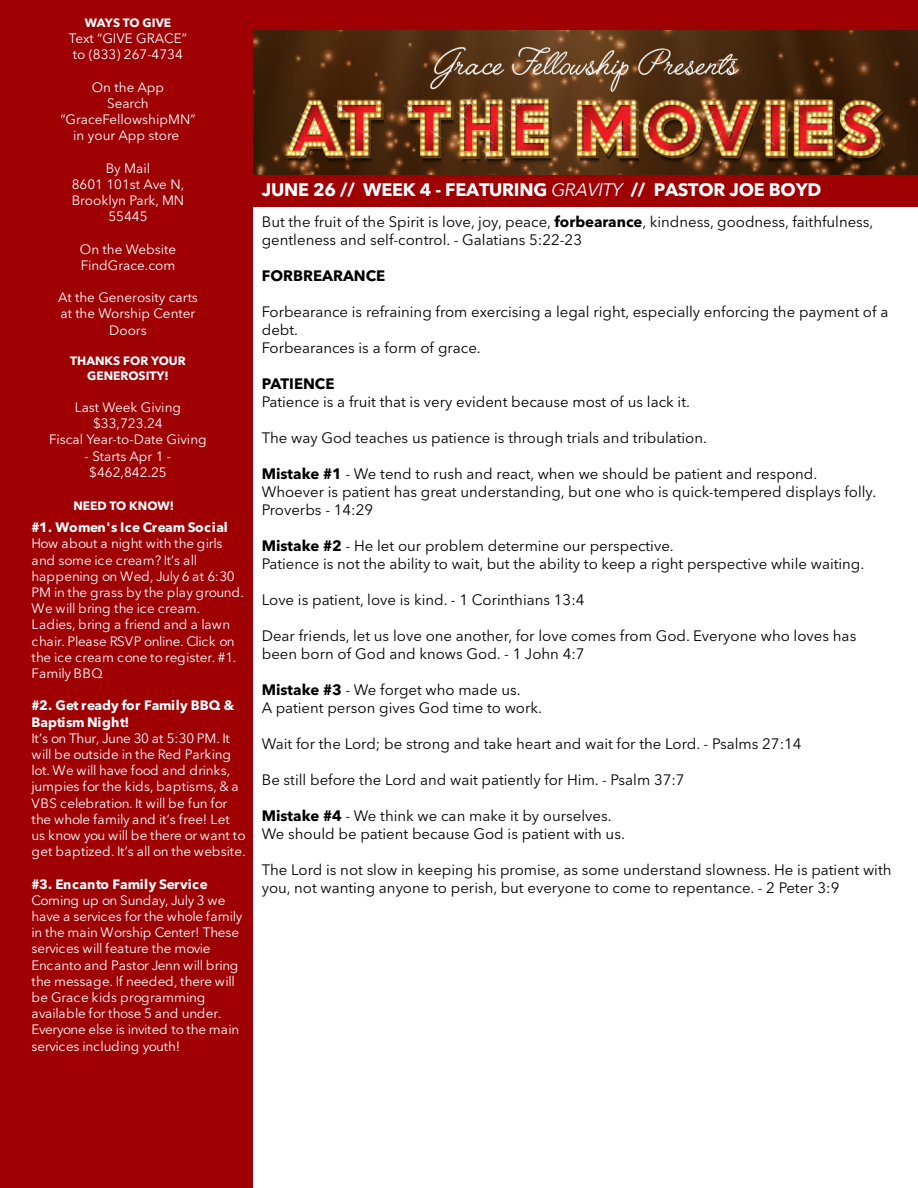
<style>
.page{position:relative;width:918px;height:1188px;background:#fff}
.page>*{position:absolute;margin:0;border:0;box-sizing:border-box;transform-origin:0 0}
.t1{font:700 18px "Avenir Next LT Pro";letter-spacing:-.015em;color:#fff}
.t2{font:15px/18px "Avenir Next LT Pro";color:#000}
.t3{font:700 15px "Avenir Next LT Pro";color:#000}
.t4{font:13.5px/16.2px "Avenir Next LT Pro";letter-spacing:-.025em;color:#fff}
.t5{font:13.5px/16.2px "Avenir Next LT Pro";color:#fff;text-align:center}
.t6{font:700 13.5px/16.2px "Avenir Next LT Pro";letter-spacing:.005em;color:#fff}
.t7{font:700 12px/14.4px "Avenir Next LT Pro";color:#fff;text-align:center}
.s1{font-weight:400;font-style:italic}
.s2{font-weight:700}
</style>
<div class="page">
<img style="left:252px;top:30px;width:666px;height:145px">
<div style="left:0;top:0;width:252px;height:1188px;background:#9f0004"></div>
<div style="left:252px;top:175px;width:666px;height:32px;background:#9f0004"></div>
<div style="left:252px;top:0;width:666px;height:30px;background:#9f0004"></div>
<p class="t7" style="left:85px;top:15px;width:88px">WAYS TO GIVE</p>
<p class="t5" style="left:69px;top:30px;width:120px;text-align:left">Text “GIVE GRACE” to (833) 267-4734</p>
<p class="t5" style="left:60px;top:79px;width:137px">On the App<br>Search “GraceFellowshipMN” in your App store</p>
<p class="t5" style="left:72px;top:160px;width:114px">By Mail<br>8601 101st Ave N,<br>Brooklyn Park, MN<br>55445</p>
<p class="t5" style="left:80px;top:241px;width:98px;text-align:left">On the Website<br>FindGrace.com</p>
<p class="t5" style="left:58px;top:289px;width:141px">At the Generosity carts at the Worship Center<br>Doors</p>
<p class="t7" style="left:70px;top:354px;width:117px">THANKS FOR YOUR<br>GENEROSITY!</p>
<p class="t5" style="left:49px;top:399px;width:159px">Last Week Giving $33,723.24<br>Fiscal Year-to-Date Giving</p>
<p class="t5" style="left:85px;top:448px;width:88px">- Starts Apr 1 - $462,842.25</p>
<p class="t7" style="left:73px;top:499px;width:102px">NEED TO KNOW!</p>
<p class="t6" style="left:32px;top:519px;width:198px">#1. Women's Ice Cream Social</p>
<p class="t4" style="left:32px;top:536px;width:214px">How about a night with the girls and some ice cream? It’s all happening on Wed, July 6 at 6:30<br>PM in the grass by the play ground.<br>We will bring the ice cream.<br>Ladies, bring a friend and a lawn chair. Please RSVP online. Click on the ice cream cone to register. #1.<br>Family BBQ</p>
<p class="t6" style="left:32px;top:697px;width:204px">#2. Get ready for Family BBQ &amp;<br>Baptism Night!</p>
<p class="t4" style="left:32px;top:730px;width:216px">It’s on Thur, June 30 at 5:30 PM. It will be outside in the Red Parking lot. We will have food and drinks, jumpies for the kids, baptisms, &amp; a VBS celebration. It will be fun for the whole family and it’s free! Let us know you will be there or want to get baptized. It’s all on the website.</p>
<p class="t6" style="left:32px;top:876px;width:178px">#3. Encanto Family Service</p>
<p class="t4" style="left:32px;top:892px;width:213px">Coming up on Sunday, July 3 we have a services for the whole family in the main Worship Center! These services will feature the movie<br>Encanto and Pastor Jenn will bring the message. If needed, there will be Grace kids programming available for those 5 and under.<br>Everyone else is invited to the main services including youth!</p>
<p class="t1" style="left:262px;top:179px;width:561px">JUNE 26 // WEEK 4 - FEATURING <span class="s1">GRAVITY</span> // PASTOR JOE BOYD</p>
<p class="t2" style="left:262px;top:213px;width:613px">But the fruit of the Spirit is love, joy, peace, <span class="s2">forbearance</span>, kindness, goodness, faithfulness, gentleness and self-control. - Galatians 5:22-23</p>
<p class="t3" style="left:262px;top:267px;width:125px">FORBREARANCE</p>
<p class="t2" style="left:262px;top:303px;width:628px">Forbearance is refraining from exercising a legal right, especially enforcing the payment of a debt.<br>Forbearances is a form of grace.</p>
<p class="t3" style="left:262px;top:375px;width:74px">PATIENCE</p>
<p class="t2" style="left:262px;top:393px;width:430px">Patience is a fruit that is very evident because most of us lack it.</p>
<p class="t2" style="left:262px;top:429px;width:447px">The way God teaches us patience is through trials and tribulation.</p>
<p class="t2" style="left:262px;top:465px;width:616px"><span class="s2">Mistake #1</span> - We tend to rush and react, when we should be patient and respond.<br>Whoever is patient has great understanding, but one who is quick-tempered displays folly.<br>Proverbs - 14:29</p>
<p class="t2" style="left:262px;top:537px;width:604px"><span class="s2">Mistake #2</span> - He let our problem determine our perspective.<br>Patience is not the ability to wait, but the ability to keep a right perspective while waiting.</p>
<p class="t2" style="left:262px;top:591px;width:324px">Love is patient, love is kind. - 1 Corinthians 13:4</p>
<p class="t2" style="left:262px;top:627px;width:596px">Dear friends, let us love one another, for love comes from God. Everyone who loves has been born of God and knows God. - 1 John 4:7</p>
<p class="t2" style="left:262px;top:681px;width:282px"><span class="s2">Mistake #3</span> - We forget who made us.<br>A patient person gives God time to work.</p>
<p class="t2" style="left:262px;top:735px;width:541px">Wait for the Lord; be strong and take heart and wait for the Lord. - Psalms 27:14</p>
<p class="t2" style="left:262px;top:771px;width:424px">Be still before the Lord and wait patiently for Him. - Psalm 37:7</p>
<p class="t2" style="left:262px;top:807px;width:365px"><span class="s2">Mistake #4</span> - We think we can make it by ourselves.<br>We should be patient because God is patient with us.</p>
<p class="t2" style="left:262px;top:861px;width:631px">The Lord is not slow in keeping his promise, as some understand slowness. He is patient with you, not wanting anyone to perish, but everyone to come to repentance. - 2 Peter 3:9</p>
</div>
